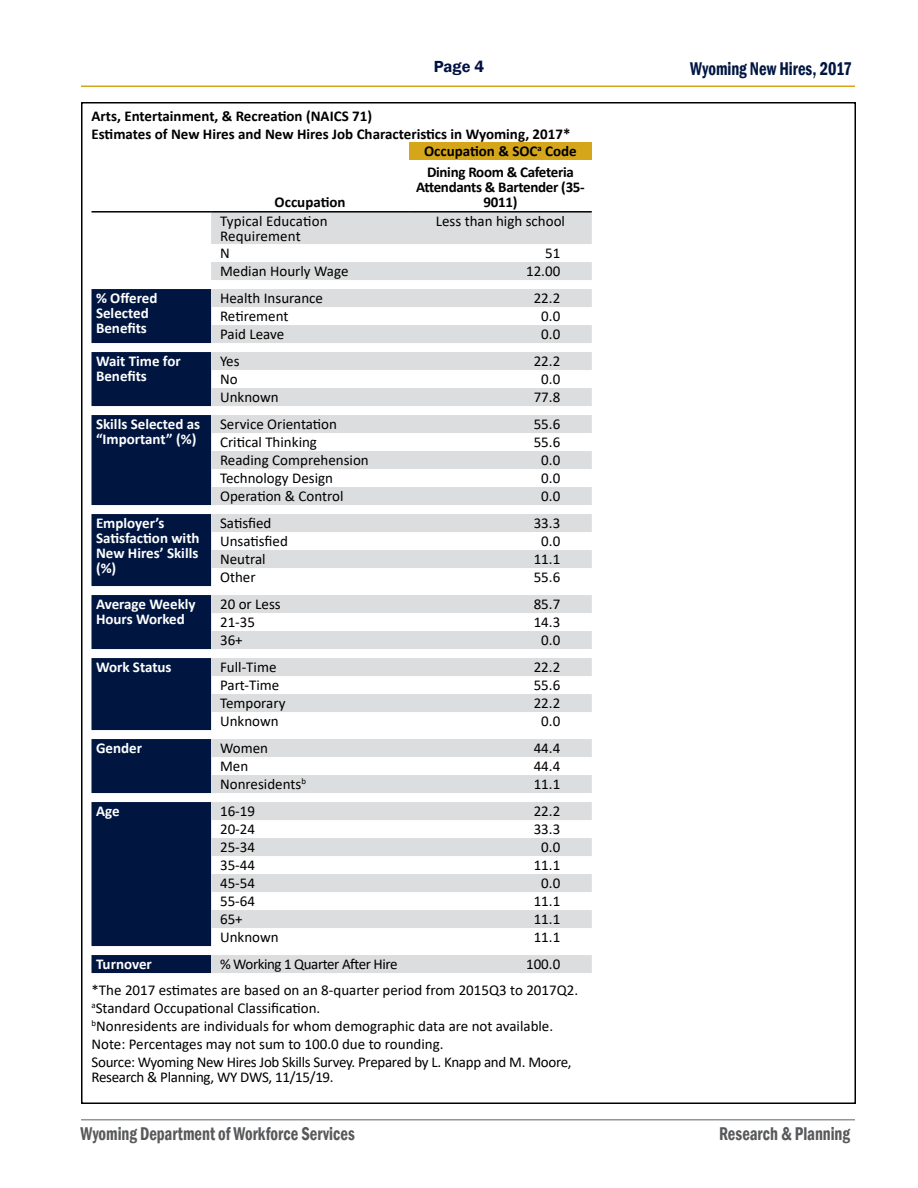
<style>
.page{position:relative;width:918px;height:1188px;background:#fff}
.page>*{position:absolute;margin:0;border:0;box-sizing:border-box;transform-origin:0 0}
.t1{font:600 condensed 18.9px "Franklin Gothic";color:#58595b;scale:.87 1}
.t2{font:600 condensed 18.9px "Franklin Gothic";color:#001641;scale:.87 1}
.t3{font:16.5px "Franklin Gothic Demi";color:#001242}
.t4{font:15px/17.7px "Calibri";color:#000}
.t5{font:700 15px/15px "Calibri";color:#fff}
.t6{font:700 15px "Calibri";color:#000}
.t7{font:700 15px/15px "Calibri";letter-spacing:-.02em;color:#000;text-align:center}
.t8{font:15px "Calibri";letter-spacing:-.02em;color:#000}
.t9{font:15px "Calibri";letter-spacing:-.03em;color:#000}
</style>
<div class="page">
<hr style="left:81px;top:86px;width:774px;height:1px;background:#d5a619">
<hr style="left:81px;top:1119px;width:774px;height:1px;background:#939598">
<div style="left:409px;top:142px;width:183px;height:18px;background:#d5a619"></div>
<div style="left:211px;top:213px;width:381px;height:31px;background:#dcddde"></div>
<div style="left:211px;top:262px;width:381px;height:18px;background:#dcddde"></div>
<svg style="left:92px;top:289px;width:119px;height:684px;background:#1a2e54"></svg>
<div style="left:211px;top:289px;width:381px;height:18px;background:#dcddde"></div>
<div style="left:211px;top:325px;width:381px;height:18px;background:#dcddde"></div>
<div style="left:211px;top:352px;width:381px;height:18px;background:#dcddde"></div>
<div style="left:211px;top:388px;width:381px;height:18px;background:#dcddde"></div>
<div style="left:211px;top:415px;width:381px;height:18px;background:#dcddde"></div>
<div style="left:211px;top:451px;width:381px;height:18px;background:#dcddde"></div>
<div style="left:211px;top:487px;width:381px;height:18px;background:#dcddde"></div>
<div style="left:211px;top:514px;width:381px;height:18px;background:#dcddde"></div>
<div style="left:211px;top:550px;width:381px;height:18px;background:#dcddde"></div>
<div style="left:211px;top:595px;width:381px;height:18px;background:#dcddde"></div>
<div style="left:211px;top:631px;width:381px;height:18px;background:#dcddde"></div>
<div style="left:211px;top:658px;width:381px;height:18px;background:#dcddde"></div>
<div style="left:211px;top:694px;width:381px;height:18px;background:#dcddde"></div>
<div style="left:211px;top:739px;width:381px;height:18px;background:#dcddde"></div>
<div style="left:211px;top:775px;width:381px;height:18px;background:#dcddde"></div>
<div style="left:211px;top:802px;width:381px;height:18px;background:#dcddde"></div>
<div style="left:211px;top:838px;width:381px;height:18px;background:#dcddde"></div>
<div style="left:211px;top:874px;width:381px;height:18px;background:#dcddde"></div>
<div style="left:211px;top:910px;width:381px;height:18px;background:#dcddde"></div>
<div style="left:211px;top:955px;width:381px;height:18px;background:#dcddde"></div>
<hr style="left:92px;top:211px;width:119px;height:2px;background:#000">
<hr style="left:211px;top:211px;width:198px;height:2px;background:#000">
<hr style="left:409px;top:211px;width:183px;height:2px;background:#000">
<p class="t3" style="left:434px;top:57px;width:52px">Page 4</p>
<p class="t6" style="left:92px;top:105px;width:282px">Arts, Entertainment, &amp; Recreation (NAICS 71)</p>
<p class="t6" style="left:92px;top:123px;width:481px">Estimates of New Hires and New Hires Job Characteristics in Wyoming, 2017*</p>
<p class="t6" style="left:424px;top:140px;width:154px">Occupation &amp; SOC<sup>a</sup> Code</p>
<p class="t6" style="left:275px;top:192px;width:72px">Occupation</p>
<p class="t7" style="left:416px;top:165px;width:170px">Dining Room &amp; Cafeteria<br>Attendants &amp; Bartender (35-<br>9011)</p>
<p class="t4" style="left:220px;top:213px;width:109px;line-height:15px">Typical Education<br>Requirement</p>
<p class="t4" style="left:436px;top:212px;width:131px">Less than high school</p>
<p class="t4" style="left:220px;top:244px;width:11px">N</p>
<p class="t4" style="left:545px;top:244px;width:17px">51</p>
<p class="t4" style="left:220px;top:262px;width:130px">Median Hourly Wage</p>
<p class="t4" style="left:526px;top:262px;width:36px">12.00</p>
<p class="t5" style="left:96px;top:291px;width:63px">% Offered<br>Selected<br>Benefits</p>
<p class="t4" style="left:220px;top:289px;width:104px">Health Insurance</p>
<p class="t4" style="left:534px;top:289px;width:28px">22.2</p>
<p class="t4" style="left:220px;top:307px;width:70px">Retirement</p>
<p class="t4" style="left:541px;top:307px;width:20px">0.0</p>
<p class="t4" style="left:220px;top:325px;width:66px">Paid Leave</p>
<p class="t4" style="left:541px;top:325px;width:20px">0.0</p>
<p class="t5" style="left:96px;top:354px;width:86px">Wait Time for<br>Benefits</p>
<p class="t4" style="left:220px;top:352px;width:21px">Yes</p>
<p class="t4" style="left:534px;top:352px;width:28px">22.2</p>
<p class="t4" style="left:220px;top:370px;width:19px">No</p>
<p class="t4" style="left:541px;top:370px;width:20px">0.0</p>
<p class="t4" style="left:220px;top:388px;width:60px">Unknown</p>
<p class="t4" style="left:534px;top:388px;width:28px">77.8</p>
<p class="t5" style="left:96px;top:417px;width:106px">Skills Selected as “Important” (%)</p>
<p class="t4" style="left:220px;top:415px;width:118px">Service Orientation</p>
<p class="t4" style="left:534px;top:415px;width:28px">55.6</p>
<p class="t4" style="left:220px;top:433px;width:98px">Critical Thinking</p>
<p class="t4" style="left:534px;top:433px;width:28px">55.6</p>
<p class="t4" style="left:220px;top:451px;width:150px">Reading Comprehension</p>
<p class="t4" style="left:541px;top:451px;width:20px">0.0</p>
<p class="t4" style="left:220px;top:469px;width:114px">Technology Design</p>
<p class="t4" style="left:541px;top:469px;width:20px">0.0</p>
<p class="t4" style="left:220px;top:487px;width:125px">Operation &amp; Control</p>
<p class="t4" style="left:541px;top:487px;width:20px">0.0</p>
<p class="t5" style="left:96px;top:516px;width:105px">Employer’s<br>Satisfaction with<br>New Hires’ Skills (%)</p>
<p class="t4" style="left:220px;top:514px;width:53px">Satisfied</p>
<p class="t4" style="left:534px;top:514px;width:28px">33.3</p>
<p class="t4" style="left:220px;top:532px;width:69px">Unsatisfied</p>
<p class="t4" style="left:541px;top:532px;width:20px">0.0</p>
<p class="t4" style="left:220px;top:550px;width:47px">Neutral</p>
<p class="t4" style="left:534px;top:550px;width:28px">11.1</p>
<p class="t4" style="left:220px;top:568px;width:37px">Other</p>
<p class="t4" style="left:534px;top:568px;width:28px">55.6</p>
<p class="t5" style="left:96px;top:597px;width:101px">Average Weekly<br>Hours Worked</p>
<p class="t4" style="left:220px;top:595px;width:62px">20 or Less</p>
<p class="t4" style="left:534px;top:595px;width:28px">85.7</p>
<p class="t4" style="left:220px;top:613px;width:37px">21-35</p>
<p class="t4" style="left:534px;top:613px;width:28px">14.3</p>
<p class="t4" style="left:220px;top:631px;width:24px">36+</p>
<p class="t4" style="left:541px;top:631px;width:20px">0.0</p>
<p class="t5" style="left:96px;top:660px;width:77px">Work Status</p>
<p class="t4" style="left:220px;top:658px;width:58px">Full-Time</p>
<p class="t4" style="left:534px;top:658px;width:28px">22.2</p>
<p class="t4" style="left:220px;top:676px;width:61px">Part-Time</p>
<p class="t4" style="left:534px;top:676px;width:28px">55.6</p>
<p class="t4" style="left:220px;top:694px;width:67px">Temporary</p>
<p class="t4" style="left:534px;top:694px;width:28px">22.2</p>
<p class="t4" style="left:220px;top:712px;width:60px">Unknown</p>
<p class="t4" style="left:541px;top:712px;width:20px">0.0</p>
<p class="t5" style="left:96px;top:741px;width:48px">Gender</p>
<p class="t4" style="left:220px;top:739px;width:49px">Women</p>
<p class="t4" style="left:534px;top:739px;width:28px">44.4</p>
<p class="t4" style="left:220px;top:757px;width:30px">Men</p>
<p class="t4" style="left:534px;top:757px;width:28px">44.4</p>
<p class="t4" style="left:220px;top:775px;width:87px">Nonresidents<sup>b</sup></p>
<p class="t4" style="left:534px;top:775px;width:28px">11.1</p>
<p class="t5" style="left:96px;top:804px;width:25px">Age</p>
<p class="t4" style="left:220px;top:802px;width:37px">16-19</p>
<p class="t4" style="left:534px;top:802px;width:28px">22.2</p>
<p class="t4" style="left:220px;top:820px;width:37px">20-24</p>
<p class="t4" style="left:534px;top:820px;width:28px">33.3</p>
<p class="t4" style="left:220px;top:838px;width:37px">25-34</p>
<p class="t4" style="left:541px;top:838px;width:20px">0.0</p>
<p class="t4" style="left:220px;top:856px;width:37px">35-44</p>
<p class="t4" style="left:534px;top:856px;width:28px">11.1</p>
<p class="t4" style="left:220px;top:874px;width:37px">45-54</p>
<p class="t4" style="left:541px;top:874px;width:20px">0.0</p>
<p class="t4" style="left:220px;top:892px;width:37px">55-64</p>
<p class="t4" style="left:534px;top:892px;width:28px">11.1</p>
<p class="t4" style="left:220px;top:910px;width:24px">65+</p>
<p class="t4" style="left:534px;top:910px;width:28px">11.1</p>
<p class="t4" style="left:220px;top:928px;width:60px">Unknown</p>
<p class="t4" style="left:534px;top:928px;width:28px">11.1</p>
<p class="t5" style="left:96px;top:957px;width:57px">Turnover</p>
<p class="t9" style="left:220px;top:954px;width:179px">% Working 1 Quarter After Hire</p>
<p class="t4" style="left:91px;top:951px;width:488px;line-height:26.1px;text-indent:435px">100.0 *The 2017 estimates are based on an 8-quarter period from 2015Q3 to 2017Q2.</p>
<p class="t4" style="left:92px;top:999px;width:482px"><sup>a</sup>Standard Occupational Classification.<br><sup>b</sup>Nonresidents are individuals for whom demographic data are not available.<br>Note: Percentages may not sum to 100.0 due to rounding.<br>Source: Wyoming New Hires Job Skills Survey. Prepared by L. Knapp and M. Moore,</p>
<p class="t8" style="left:92px;top:1066px;width:244px">Research &amp; Planning, WY DWS, 11/15/19.</p>
<p class="t2" style="left:690px;top:56px;width:187px">Wyoming New Hires, 2017</p>
<p class="t1" style="left:81px;top:1121px;width:317px">Wyoming Department of Workforce Services</p>
<p class="t1" style="left:719px;top:1121px;width:152px">Research &amp; Planning</p>
</div>
